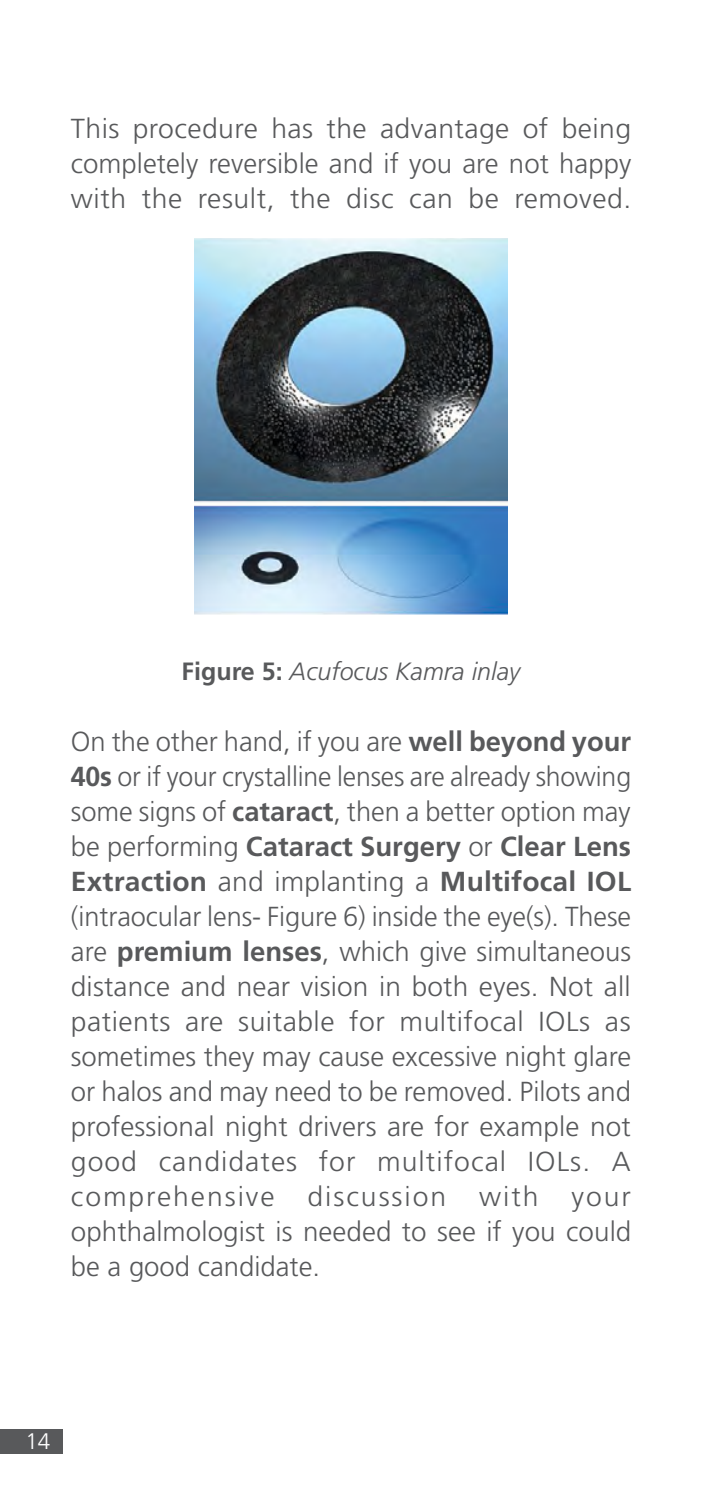
<style>
.page{position:relative;width:702px;height:1489px;background:#fff}
.page>*{position:absolute;margin:0;border:0;box-sizing:border-box;transform-origin:0 0}
.t1{font:300 27.5px/35px "Frutiger LT Std";color:#58595b;text-align:right}
.t2{font:300 27.5px "Frutiger LT Std";letter-spacing:.02em;color:#58595b}
.t3{font:300 27.5px "Frutiger LT Std";letter-spacing:.035em;color:#58595b}
.t4{font:300 27.5px "Frutiger LT Std";letter-spacing:.07em;color:#58595b}
.t5{font:italic 300 25px "Frutiger LT Std";color:#58595b}
.t6{font:300 22.5px "Frutiger LT Std";color:#fff}
.s1{font-weight:700;font-style:normal}
.s2{font-weight:700}
</style>
<div class="page">
<img style="left:194px;top:238px;width:313px;height:376px">
<div style="left:0;top:1429px;width:63px;height:24px;background:#58595b"></div>
<p class="t1" style="left:522px;top:112px;width:27px">of</p>
<p class="t1" style="left:71px;top:112px;width:50px">This</p>
<p class="t1" style="left:71px;top:147px;width:562px">completely reversible and if you are not happy</p>
<p class="t2" style="left:514px;top:183px;width:118px">removed.</p>
<p class="t1" style="left:133px;top:112px;width:127px">procedure</p>
<p class="t1" style="left:271px;top:112px;width:43px">has</p>
<p class="t1" style="left:326px;top:112px;width:42px">the</p>
<p class="t1" style="left:380px;top:112px;width:131px">advantage</p>
<p class="t1" style="left:561px;top:112px;width:71px">being</p>
<p class="t1" style="left:71px;top:182px;width:57px">with</p>
<p class="t1" style="left:142px;top:182px;width:42px">the</p>
<p class="t1" style="left:198px;top:182px;width:79px">result,</p>
<p class="t1" style="left:290px;top:182px;width:42px">the</p>
<p class="t1" style="left:346px;top:182px;width:49px">disc</p>
<p class="t1" style="left:468px;top:182px;width:32px">be</p>
<p class="t1" style="left:409px;top:182px;width:45px">can</p>
<p class="t5" style="left:182px;top:657px;width:340px"><span class="s1">Figure 5:</span> Acufocus Kamra inlay</p>
<p class="t1" style="left:71px;top:724px;width:561px">On the other hand if, you are <span class="s2">well beyond your 40s</span> or if your crystalline lenses are already showing some signs of <span class="s2">cataract</span>, then a better option may be performing <span class="s2">Cataract Surgery</span> or <span class="s2">Clear Lens Extraction</span> and implanting a <span class="s2">Multifocal IOL </span>(intraocular lens- Figure 6) inside the eye .)s( These are <span class="s2">premium lenses</span>, which give simultaneous distance and near vision in both eyes. Not all as</p>
<p class="t1" style="left:349px;top:1004px;width:37px">for</p>
<p class="t2" style="left:399px;top:1005px;width:126px">multifocal</p>
<p class="t2" style="left:238px;top:1005px;width:98px">suitable</p>
<p class="t2" style="left:71px;top:1005px;width:101px">patients</p>
<p class="t1" style="left:71px;top:1039px;width:561px">sometimes they may cause excessive night glare</p>
<p class="t1" style="left:71px;top:1074px;width:561px">or halos and may need to be removed. Pilots and</p>
<p class="t1" style="left:71px;top:1109px;width:561px">professional night drivers are for example not</p>
<p class="t1" style="left:612px;top:1144px;width:20px">A</p>
<p class="t1" style="left:538px;top:1004px;width:53px">IOLs</p>
<p class="t1" style="left:185px;top:1004px;width:40px">are</p>
<p class="t1" style="left:319px;top:1144px;width:38px">for</p>
<p class="t3" style="left:377px;top:1145px;width:130px">multifocal</p>
<p class="t1" style="left:71px;top:1144px;width:68px">good</p>
<p class="t3" style="left:159px;top:1145px;width:140px">candidates</p>
<p class="t1" style="left:528px;top:1144px;width:64px">IOLs.</p>
<p class="t1" style="left:71px;top:1179px;width:562px;text-align:left">comprehensive<br>ophthalmologist is needed to see if you could be a good candidate.</p>
<p class="t4" style="left:307px;top:1180px;width:140px">discussion</p>
<p class="t1" style="left:479px;top:1179px;width:61px">with</p>
<p class="t1" style="left:571px;top:1179px;width:61px">your</p>
<p class="t6" style="left:25px;top:1428px;width:27px">14</p>
</div>
